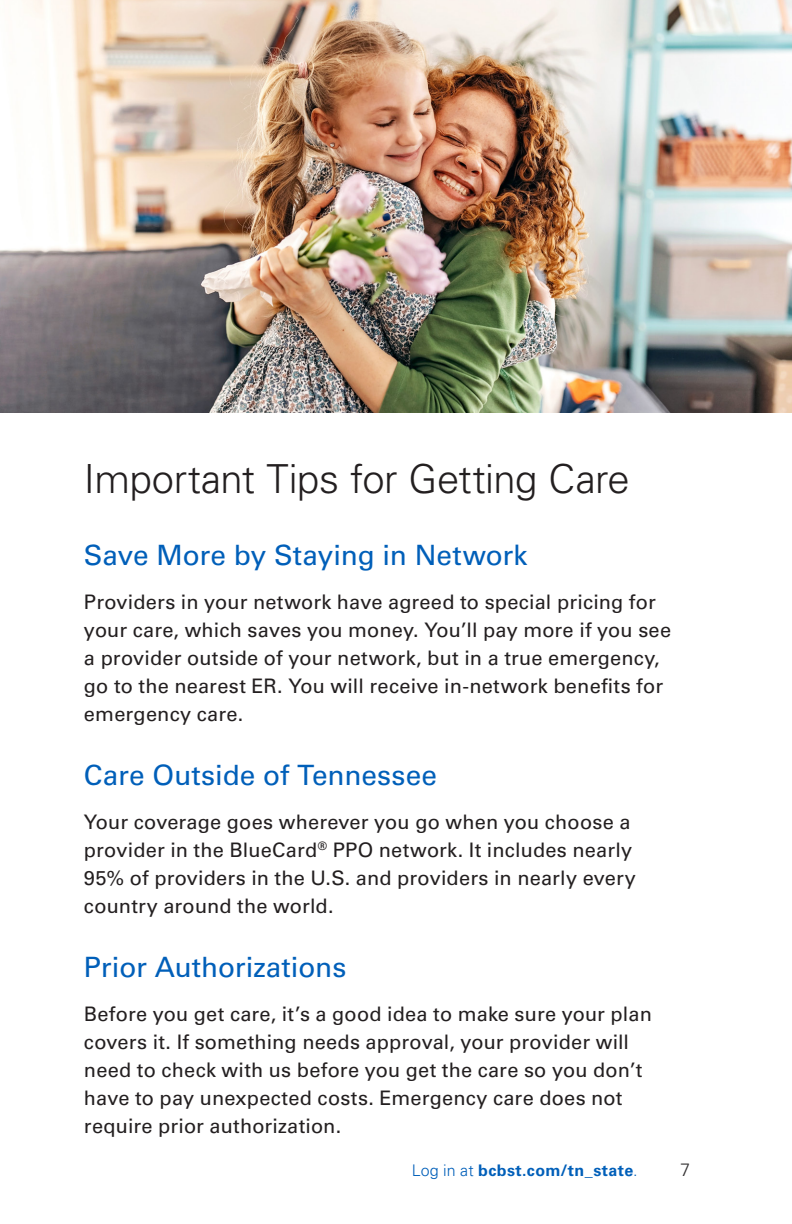
<style>
.page{position:relative;width:792px;height:1224px;background:#fff}
.page>*{position:absolute;margin:0;border:0;box-sizing:border-box;transform-origin:0 0}
.t1{font:300 40px "Univers LT Std";letter-spacing:-.01em;color:#231f20}
.t2{font:28px "Univers LT Std";color:#005fb9}
.t3{font:20px/28px "Univers LT Std";letter-spacing:.01em;color:#231f20}
.t4{font:300 18px "Univers LT Std";color:#312f30}
.t5{font:700 16px "Univers LT Std";letter-spacing:.025em;color:#005fb9}
.s1{font-weight:300}
</style>
<div class="page">
<img style="left:0;top:0;width:792px;height:413px">
<h3 class="t1" style="left:84px;top:455px;width:547px">Important Tips for Getting Care</h3>
<h4 class="t2" style="left:84px;top:538px;width:445px">Save More by Staying in Network</h4>
<p class="t3" style="left:84px;top:588px;width:589px">Providers in your network have agreed to special pricing for your care, which saves you money. You’ll pay more if you see a provider outside of your network, but in a true emergency, go to the nearest ER. You will receive in-network benefits for emergency care.</p>
<h4 class="t2" style="left:84px;top:758px;width:354px">Care Outside of Tennessee</h4>
<p class="t3" style="left:84px;top:808px;width:554px">Your coverage goes wherever you go when you choose a provider in the BlueCard<sup>®</sup> PPO network. It includes nearly 95% of providers in the U.S. and providers in nearly every country around the world.</p>
<h4 class="t2" style="left:84px;top:950px;width:264px">Prior Authorizations</h4>
<p class="t3" style="left:84px;top:1000px;width:569px">Before you get care, it’s a good idea to make sure your plan covers it. If something needs approval, your provider will need to check with us before you get the care so you don’t have to pay unexpected costs. Emergency care does not require prior authorization.</p>
<p class="t5" style="left:412px;top:1161px;width:227px"><span class="s1">Log in at</span> bcbst.com/tn_state<span class="s1">.</span></p>
<p class="t4" style="left:680px;top:1159px;width:12px">7</p>
</div>
